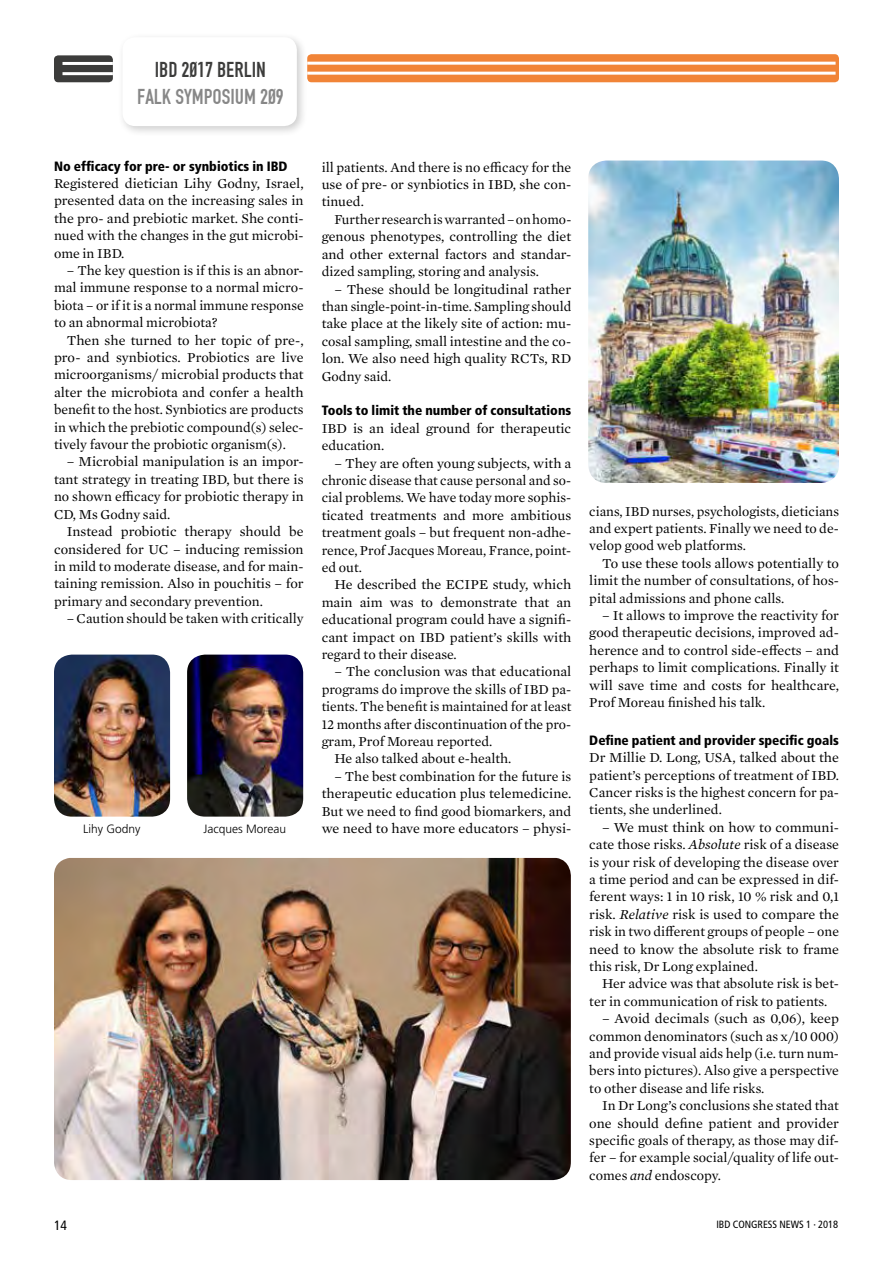
<style>
.page{position:relative;width:893px;height:1263px;background:#fff}
.page>*{position:absolute;margin:0;border:0;box-sizing:border-box;transform-origin:0 0}
.t1{font:22.5px "DIN 1451 Engschrift Regular";color:#878787}
.t2{font:22.5px "DIN 1451 Engschrift Regular";color:#3c3c3b}
.t3{font:13.95px/17.4px "Mercury Text G1";color:#000;text-align:justify}
.t4{font:900 condensed 13.5px "Frutiger";color:#000}
.t5{font:condensed 13.5px "Frutiger";color:#000}
.t6{font:300 12px "Frutiger";color:#000}
.t7{font:condensed 10.5px "Frutiger";color:#000}
.s1{font-style:italic}
</style>
<div class="page">
<div style="left:54px;top:55px;width:59px;height:27px;background:#3c3c3b;border-radius:4px"></div>
<div style="left:117px;top:32px;width:191px;height:105px;background:#000;opacity:.2"></div>
<div style="left:123px;top:37px;width:174px;height:89px;background:#fff;border-radius:13px"></div>
<hr style="left:63px;top:62px;width:50px;height:3px;background:#fff">
<hr style="left:63px;top:72px;width:50px;height:3px;background:#fff">
<div style="left:307px;top:54px;width:532px;height:28px;background:#f18437;border-radius:4px"></div>
<hr style="left:307px;top:62px;width:529px;height:3px;background:#fff">
<hr style="left:307px;top:72px;width:529px;height:3px;background:#fff">
<img style="left:54px;top:858px;width:517px;height:322px">
<img style="left:588px;top:161px;width:251px;height:322px">
<img style="left:54px;top:655px;width:116px;height:162px">
<img style="left:187px;top:655px;width:116px;height:162px">
<h1 class="t2" style="left:155px;top:56px;width:113px">IBD 2017 BERLIN</h1>
<h1 class="t1" style="left:137px;top:83px;width:148px">FALK SYMPOSIUM 209</h1>
<p class="t4" style="left:54px;top:158px;width:235px">No efficacy for pre- or synbiotics in IBD</p>
<p class="t3" style="left:54px;top:174px;width:251px">Registered dietician Lihy Godny, Israel, presented data on the increasing sales in the pro- and prebiotic market. She conti&shy;nued with the changes in the gut microbi&shy;ome in IBD.</p>
<p class="t3" style="left:54px;top:261px;width:251px;text-indent:13px">– The key question is if this is an abnor&shy;mal immune response to a normal micro&shy;biota – or if it is a normal immune response to an abnormal microbiota?</p>
<p class="t3" style="left:54px;top:331px;width:251px;text-indent:13px">Then she turned to her topic of pre-, pro- and synbiotics. Probiotics are live microorganisms/ microbial products that alter the microbiota and confer a health benefit to the host. Synbiotics are products in which the prebiotic compound(s) selec&shy;tively favour the probiotic organism(s).</p>
<p class="t3" style="left:54px;top:452px;width:251px;text-indent:13px">– Microbial manipulation is an impor&shy;tant strategy in treating IBD, but there is no shown efficacy for probiotic therapy in CD, Ms Godny said.</p>
<p class="t3" style="left:54px;top:522px;width:251px;text-indent:13px">Instead probiotic therapy should be considered for UC – inducing remission in mild to moderate disease, and for main&shy;taining remission. Also in pouchitis – for primary and secondary prevention.</p>
<p class="t3" style="left:67px;top:609px;width:238px">– Caution should be taken with critically</p>
<p class="t6" style="left:83px;top:822px;width:59px">Lihy Godny</p>
<p class="t6" style="left:204px;top:822px;width:84px">Jacques Moreau</p>
<p class="t3" style="left:322px;top:158px;width:251px">ill patients. And there is no efficacy for the use of pre- or synbiotics in IBD, she con&shy;tinued.</p>
<p class="t3" style="left:322px;top:210px;width:251px;text-indent:13px">Further research is warranted – on homo&shy;genous phenotypes, controlling the diet and other external factors and standar&shy;dized sampling, storing and analysis.</p>
<p class="t3" style="left:322px;top:279px;width:251px;text-indent:13px">– These should be longitudinal rather than single-point-in-time. Sampling should take place at the likely site of action: mu&shy;cosal sampling, small intestine and the co&shy;lon. We also need high quality RCTs, RD Godny said.</p>
<p class="t4" style="left:322px;top:402px;width:251px">Tools to limit the number of consultations</p>
<p class="t3" style="left:322px;top:419px;width:251px">IBD is an ideal ground for therapeutic education.</p>
<p class="t3" style="left:322px;top:453px;width:251px;text-indent:13px">– They are often young subjects, with a chronic disease that cause personal and so&shy;cial problems. We have today more sophis&shy;ticated treatments and more ambitious treatment goals – but frequent non-adhe&shy;rence, Prof Jacques Moreau, France, point&shy;ed out.</p>
<p class="t3" style="left:322px;top:575px;width:251px;text-indent:13px">He described the ECIPE study, which main aim was to demonstrate that an educational program could have a signifi&shy;cant impact on IBD patient’s skills with regard to their disease.</p>
<p class="t3" style="left:334px;top:662px;width:238px">– The conclusion was that educational</p>
<p class="t3" style="left:322px;top:680px;width:251px">programs do improve the skills of IBD pa-</p>
<p class="t3" style="left:322px;top:697px;width:251px">tients. The benefit is maintained for at least</p>
<p class="t3" style="left:322px;top:714px;width:251px">12 months after discontinuation of the pro-</p>
<p class="t3" style="left:322px;top:732px;width:172px">gram, Prof Moreau reported.</p>
<p class="t3" style="left:334px;top:749px;width:179px">He also talked about e-health.</p>
<p class="t3" style="left:322px;top:767px;width:251px;text-indent:13px">– The best combination for the future is therapeutic education plus telemedicine.<br>But we need to find good biomarkers, and we need to have more educators – physi-</p>
<p class="t3" style="left:589px;top:501px;width:251px">cians, IBD nurses, psychologists, dieticians and expert patients. Finally we need to de&shy;velop good web platforms.</p>
<p class="t3" style="left:589px;top:554px;width:251px;text-indent:13px">To use these tools allows potentially to limit the number of consultations, of hos&shy;pital admissions and phone calls.</p>
<p class="t3" style="left:589px;top:606px;width:251px;text-indent:13px">– It allows to improve the reactivity for good therapeutic decisions, improved ad&shy;herence and to control side-effects – and perhaps to limit complications. Finally it will save time and costs for healthcare, Prof Moreau finished his talk.</p>
<p class="t4" style="left:589px;top:732px;width:251px">Define patient and provider specific goals</p>
<p class="t3" style="left:589px;top:748px;width:251px">Dr Millie D. Long, USA, talked about the patient’s perceptions of treatment of IBD.<br>Cancer risks is the highest concern for pa&shy;tients, she underlined.</p>
<p class="t3" style="left:589px;top:818px;width:251px;text-indent:13px">– We must think on how to communi&shy;cate those risks. <span class="s1">Absolute</span> risk of a disease is your risk of developing the disease over a time period and can be expressed in dif&shy;ferent ways: 1 in 10 risk, 10 % risk and 0,1 risk. <span class="s1">Relative</span> risk is used to compare the risk in two different groups of people – one need to know the absolute risk to frame this risk, Dr Long explained.</p>
<p class="t3" style="left:589px;top:974px;width:251px;text-indent:13px">Her advice was that absolute risk is bet&shy;ter in communication of risk to patients.</p>
<p class="t3" style="left:589px;top:1009px;width:251px;text-indent:13px">– Avoid decimals (such as 0,06), keep common denominators (such as x/10 000) and provide visual aids help (i.e. turn num&shy;bers into pictures). Also give a perspective to other disease and life risks.</p>
<p class="t3" style="left:589px;top:1096px;width:251px;text-indent:13px">In Dr Long’s conclusions she stated that one should define patient and provider specific goals of therapy, as those may dif&shy;fer – for example social/quality of life out&shy;comes <span class="s1">and</span> endoscopy.</p>
<p class="t5" style="left:54px;top:1217px;width:14px">14</p>
<p class="t7" style="left:716px;top:1218px;width:123px">IBD CONGRESS NEWS 1 · 2018</p>
</div>
